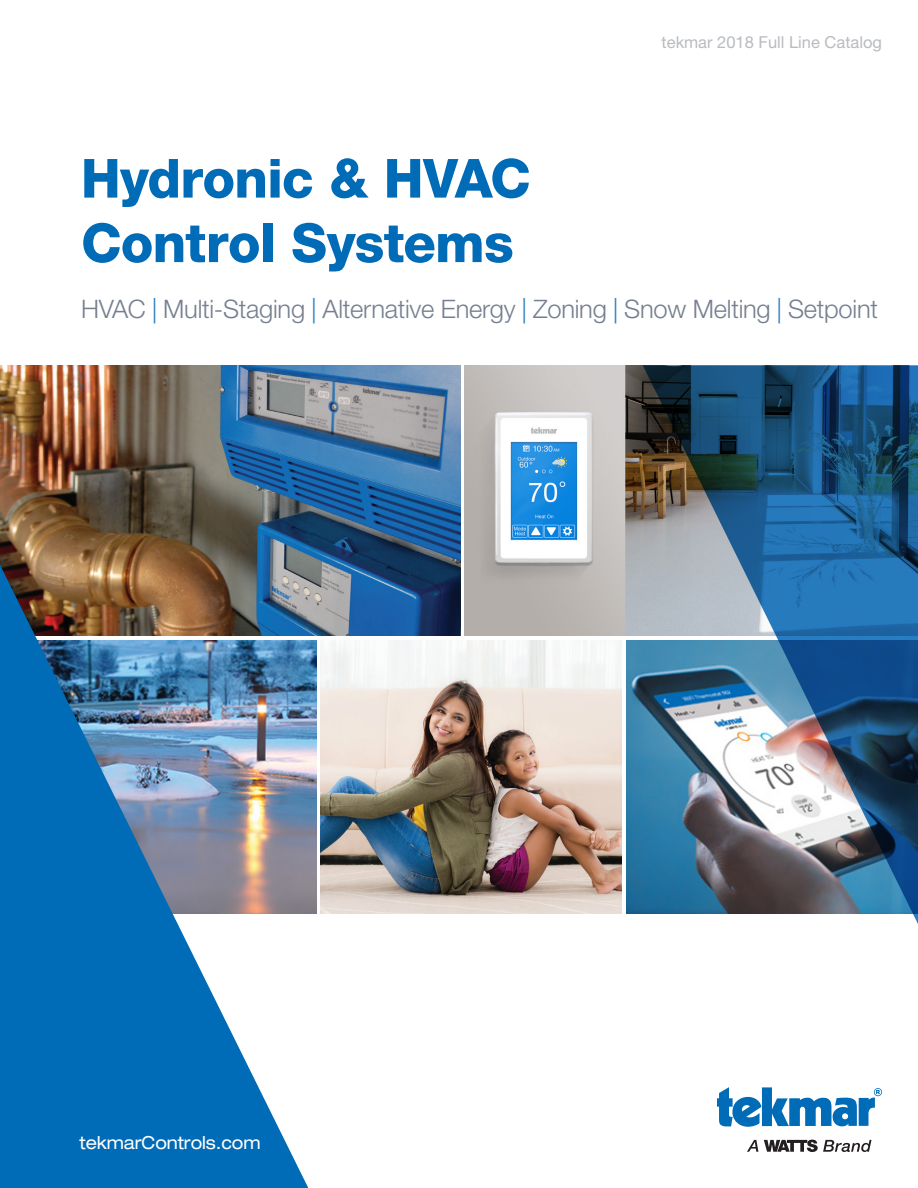
<style>
.page{position:relative;width:918px;height:1188px;background:#fff}
.page>*{position:absolute;margin:0;border:0;box-sizing:border-box;transform-origin:0 0}
.Headline_1__color_va{font:800 54px/64.5px "Helvetica Neue LT Std";letter-spacing:-.015em;color:#006bb6}
.Subhead_1{font:300 25.5px "Helvetica Neue LT Std";letter-spacing:-.01em;color:#757f8f}
.Website-CamelCaps-Co{font:expanded 18px "Helvetica Neue LT Std";letter-spacing:-.005em;color:#fff;scale:.94 1}
.IDENTIFIER-YEAR_12_P{font:16.5px "Helvetica Neue LT Std";color:#b8bbbf}
.s1{color:#277dc1}
</style>
<div class="page">
<img style="left:0;top:365px;width:460px;height:271px">
<img style="left:465px;top:365px;width:178px;height:271px">
<img style="left:626px;top:640px;width:17px;height:274px">
<img style="left:308px;top:640px;width:8px;height:274px">
<img style="left:321px;top:640px;width:301px;height:274px">
<svg style="left:717px;top:1087px;width:165px;height:40px"></svg>
<svg style="left:747px;top:1140px;width:11px;height:12px"></svg>
<svg style="left:764px;top:1140px;width:108px;height:12px"></svg>
<img style="left:0;top:565px;width:308px;height:623px">
<img style="left:643px;top:365px;width:275px;height:559px">
<p class="IDENTIFIER-YEAR_12_P" style="left:662px;top:32px;width:222px">tekmar 2018 Full Line Catalog</p>
<p class="Headline_1__color_va" style="left:81px;top:146px;width:451px">Hydronic &amp; HVAC<br>Control Systems</p>
<p class="Subhead_1" style="left:81px;top:293px;width:798px">HVAC <span class="s1">|</span> Multi-Staging <span class="s1">|</span> Alternative Energy <span class="s1">|</span> Zoning <span class="s1">|</span> Snow Melting <span class="s1">|</span> Setpoint</p>
<p class="Website-CamelCaps-Co" style="left:80px;top:1132px;width:194px">tekmarControls.com</p>
</div>
